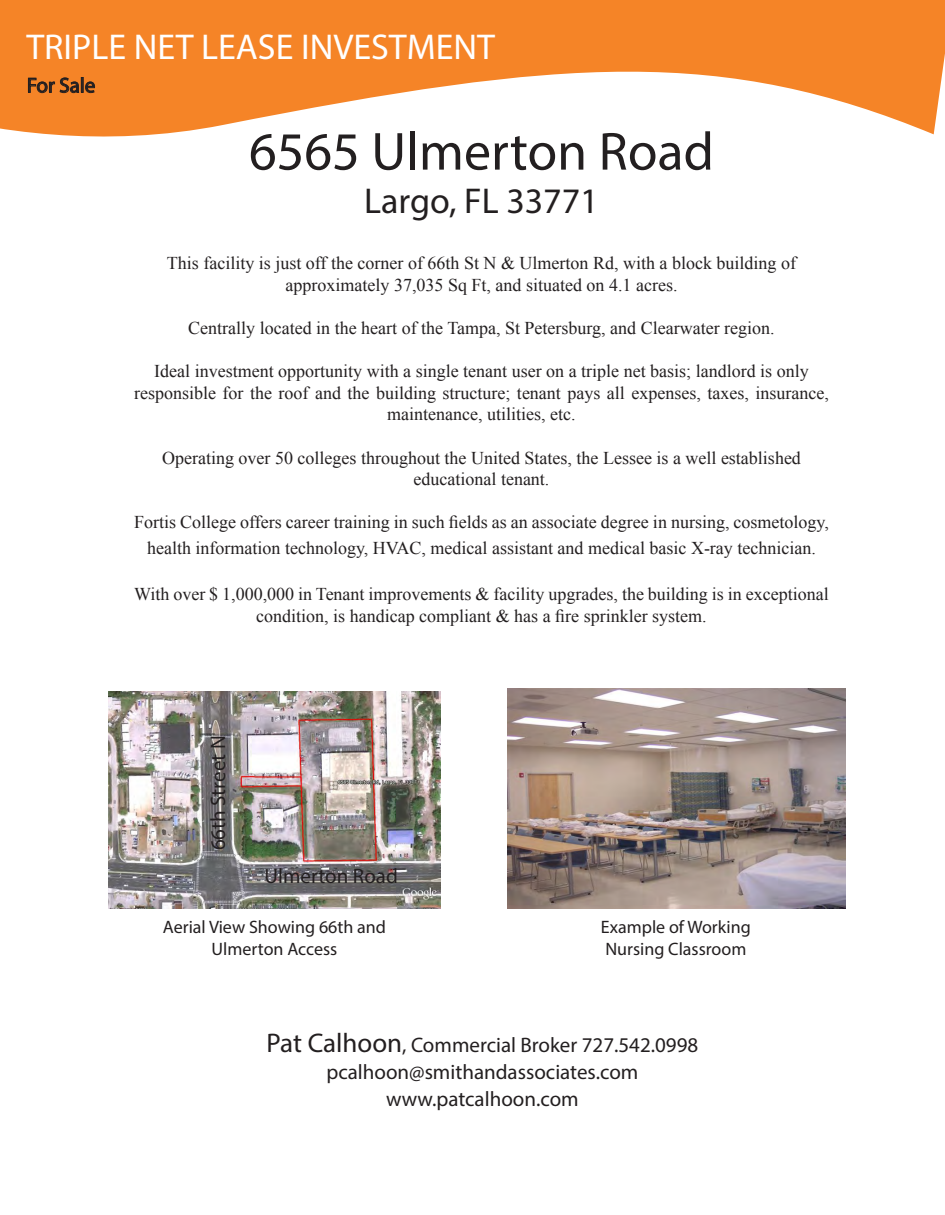
<style>
.page{position:relative;width:945px;height:1215px;background:#fff}
.page>*{position:absolute;margin:0;border:0;box-sizing:border-box;transform-origin:0 0}
.t1{font:54px "Myriad Pro";color:#231f20}
.t2{font:36px "Myriad Pro";color:#fff}
.t3{font:36px "Myriad Pro";color:#231f20}
.t4{font:21px "Myriad Pro";color:#231f20}
.t5{font:18px/21.6px "Times New Roman";color:#231f20;text-align:center}
.t6{font:18px "Myriad Pro";color:#231f20}
.s1{font-size:27px}
</style>
<div class="page">
<svg style="left:0;top:0;width:945px;height:137px;fill:#f58427"></svg>
<svg style="left:28px;top:77px;width:51px;height:16px"></svg>
<div style="left:81px;top:77px;width:3px;height:16px;border:1px solid #231f20"></div>
<svg style="left:85px;top:81px;width:10px;height:12px"></svg>
<img style="left:109px;top:692px;width:331px;height:216px">
<img style="left:508px;top:689px;width:337px;height:219px">
<p class="t2" style="left:26px;top:24px;width:470px">TRIPLE NET LEASE INVESTMENT</p>
<p class="t4" style="left:27px;top:72px;width:70px">For Sale</p>
<p class="t1" style="left:249px;top:118px;width:466px">6565 Ulmerton Road</p>
<p class="t3" style="left:364px;top:179px;width:236px">Largo, FL 33771</p>
<p class="t5" style="left:167px;top:252px;width:631px">This facility is just off the corner of 66th St N &amp; Ulmerton Rd, with a block building of</p>
<p class="t5" style="left:286px;top:274px;width:393px">approximately 37,035 Sq Ft, and situated on 4.1 acres.</p>
<p class="t5" style="left:188px;top:317px;width:588px">Centrally located in the heart of the Tampa, St Petersburg, and Clearwater region.</p>
<p class="t5" style="left:154px;top:360px;width:656px">Ideal investment opportunity with a single tenant user on a triple net basis; landlord is only</p>
<p class="t5" style="left:134px;top:382px;width:696px">responsible for the roof and the building structure; tenant pays all expenses, taxes, insurance, maintenance, utilities, etc.</p>
<p class="t5" style="left:162px;top:447px;width:640px">Operating over 50 colleges throughout the United States, the Lessee is a well established</p>
<p class="t5" style="left:414px;top:468px;width:137px">educational tenant.</p>
<p class="t5" style="left:134px;top:510px;width:696px;line-height:25.2px">Fortis College offers career training in such fields as an associate degree in nursing, cosmetology, health information technology, HVAC, medical assistant and medical basic X-ray technician.</p>
<p class="t5" style="left:134px;top:583px;width:696px">With over $ 1,000,000 in Tenant improvements &amp; facility upgrades, the building is in exceptional condition, is handicap compliant &amp; has a fire sprinkler system.</p>
<p class="t4" style="left:205px;top:850px;width:116px;rotate:-90deg">66th Street N</p>
<p class="t4" style="left:265px;top:863px;width:135px">Ulmerton Road</p>
<p class="t6" style="left:163px;top:916px;width:225px">Aerial View Showing 66th and</p>
<p class="t6" style="left:212px;top:938px;width:127px">Ulmerton Access</p>
<p class="t6" style="left:601px;top:916px;width:151px">Example of Working</p>
<p class="t6" style="left:605px;top:938px;width:142px">Nursing Classroom</p>
<p class="t4" style="left:267px;top:1032px;width:433px"><span class="s1">Pat Calhoon</span>, Commercial Broker 727.542.0998</p>
<p class="t4" style="left:326px;top:1059px;width:313px">pcalhoon@smithandassociates.com</p>
<p class="t4" style="left:386px;top:1086px;width:194px">www.patcalhoon.com</p>
</div>
